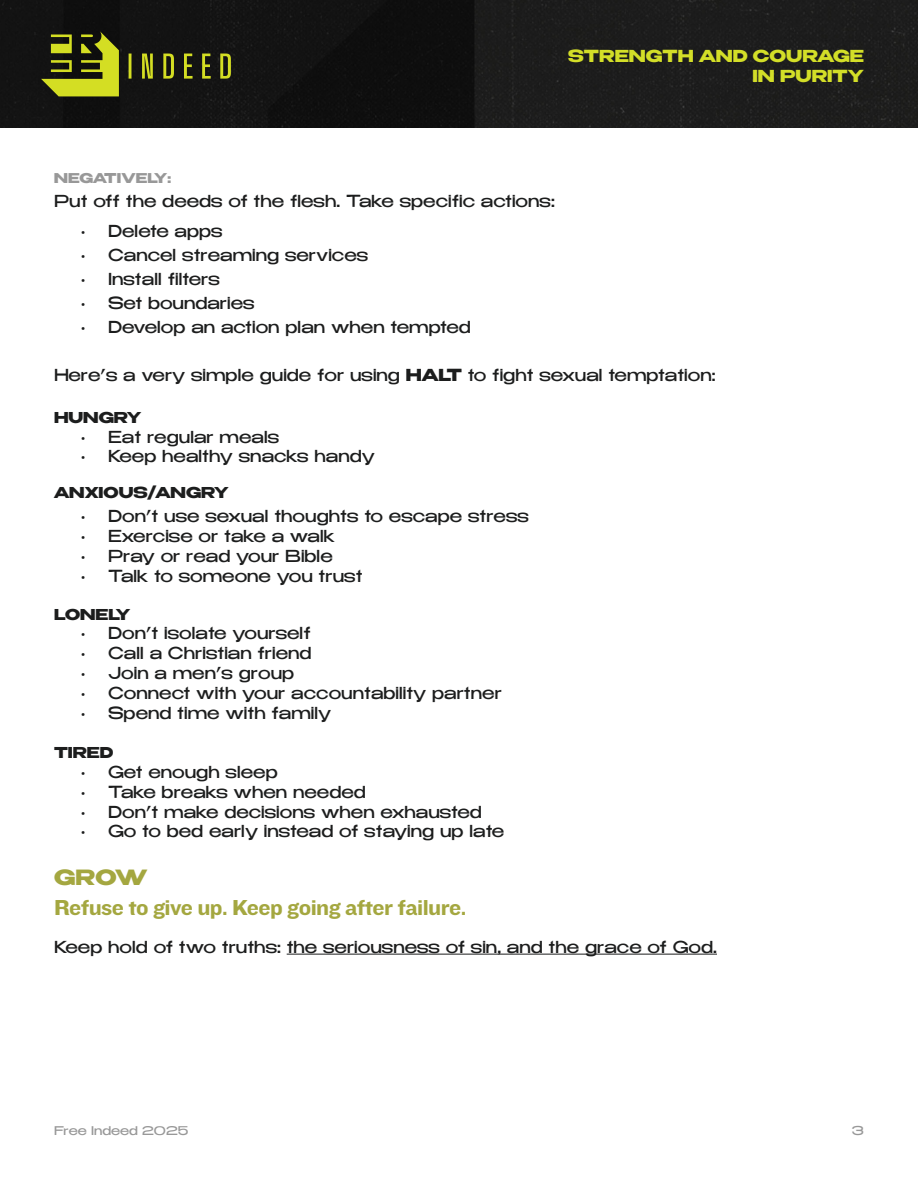
<style>
.page{position:relative;width:918px;height:1188px;background:#fff}
.page>*{position:absolute;margin:0;border:0;box-sizing:border-box;transform-origin:0 0}
.t1{font:22.5px "Knockout HTF52 Cruiserweight";letter-spacing:-.025em;color:#a4a740}
.t2{font:700 21px "Benzin";color:#a4a740}
.t3{font:16.5px "Benzin";color:#1c1d1d}
.t4{font:700 16.5px/19.8px "Benzin";color:#d3de28;text-align:right}
.t5{font:700 15px "Benzin";color:#1c1d1d}
.t6{font:700 13.5px "Benzin";letter-spacing:.01em;color:#989898}
.t7{font:12px "Benzin";color:#989898}
.s1{font-weight:700}
</style>
<div class="page">
<img style="left:0;top:0;width:918px;height:127px">
<svg style="left:129px;top:54px;width:3px;height:25px"></svg>
<svg style="left:142px;top:54px;width:11px;height:25px"></svg>
<svg style="left:163px;top:54px;width:11px;height:25px"></svg>
<svg style="left:184px;top:54px;width:9px;height:25px"></svg>
<svg style="left:202px;top:54px;width:9px;height:25px"></svg>
<svg style="left:220px;top:54px;width:11px;height:25px"></svg>
<svg style="left:41px;top:31px;width:78px;height:65px;background:#6f7419"></svg>
<hr style="left:287px;top:954px;width:430px;height:1px;background:#1c1d1d">
<p class="t4" style="left:568px;top:46px;width:297px">STRENGTH AND COURAGE<br>IN PURITY</p>
<p class="t6" style="left:54px;top:168px;width:119px">NEGATIVELY:</p>
<p class="t3" style="left:54px;top:189px;width:502px">Put off the deeds of the flesh. Take specific actions:</p>
<p class="t3" style="left:81px;top:219px;width:143px">• Delete apps</p>
<p class="t3" style="left:81px;top:243px;width:289px">• Cancel streaming services</p>
<p class="t3" style="left:81px;top:267px;width:140px">• Install filters</p>
<p class="t3" style="left:81px;top:291px;width:175px">• Set boundaries</p>
<p class="t3" style="left:81px;top:315px;width:391px">• Develop an action plan when tempted</p>
<p class="t3" style="left:54px;top:363px;width:663px">Here’s a very simple guide for using <span class="s1">HALT</span> to fight sexual temptation:</p>
<p class="t5" style="left:54px;top:406px;width:89px">HUNGRY</p>
<p class="t3" style="left:81px;top:424px;width:200px">• Eat regular meals</p>
<p class="t3" style="left:81px;top:444px;width:295px">• Keep healthy snacks handy</p>
<p class="t5" style="left:54px;top:482px;width:176px">ANXIOUS/ANGRY</p>
<p class="t3" style="left:81px;top:504px;width:450px">• Don’t use sexual thoughts to escape stress</p>
<p class="t3" style="left:81px;top:524px;width:256px">• Exercise or take a walk</p>
<p class="t3" style="left:81px;top:544px;width:253px">• Pray or read your Bible</p>
<p class="t3" style="left:81px;top:564px;width:283px">• Talk to someone you trust</p>
<p class="t5" style="left:54px;top:603px;width:78px">LONELY</p>
<p class="t3" style="left:81px;top:621px;width:231px">• Don’t isolate yourself</p>
<p class="t3" style="left:81px;top:641px;width:232px">• Call a Christian friend</p>
<p class="t3" style="left:81px;top:661px;width:215px">• Join a men’s group</p>
<p class="t3" style="left:81px;top:681px;width:422px">• Connect with your accountability partner</p>
<p class="t3" style="left:81px;top:700px;width:252px">• Spend time with family</p>
<p class="t5" style="left:54px;top:742px;width:61px">TIRED</p>
<p class="t3" style="left:81px;top:760px;width:198px">• Get enough sleep</p>
<p class="t3" style="left:81px;top:780px;width:286px">• Take breaks when needed</p>
<p class="t3" style="left:81px;top:799px;width:403px">• Don’t make decisions when exhausted</p>
<p class="t3" style="left:81px;top:819px;width:425px">• Go to bed early instead of staying up late</p>
<p class="t2" style="left:54px;top:862px;width:95px">GROW</p>
<p class="t1" style="left:54px;top:896px;width:414px">Refuse to give up. Keep going after failure.</p>
<p class="t3" style="left:54px;top:935px;width:665px">Keep hold of two truths: the seriousness of sin, and the grace of God.</p>
<p class="t7" style="left:54px;top:1122px;width:136px">Free Indeed 2025</p>
<p class="t7" style="left:852px;top:1122px;width:14px">3</p>
</div>
